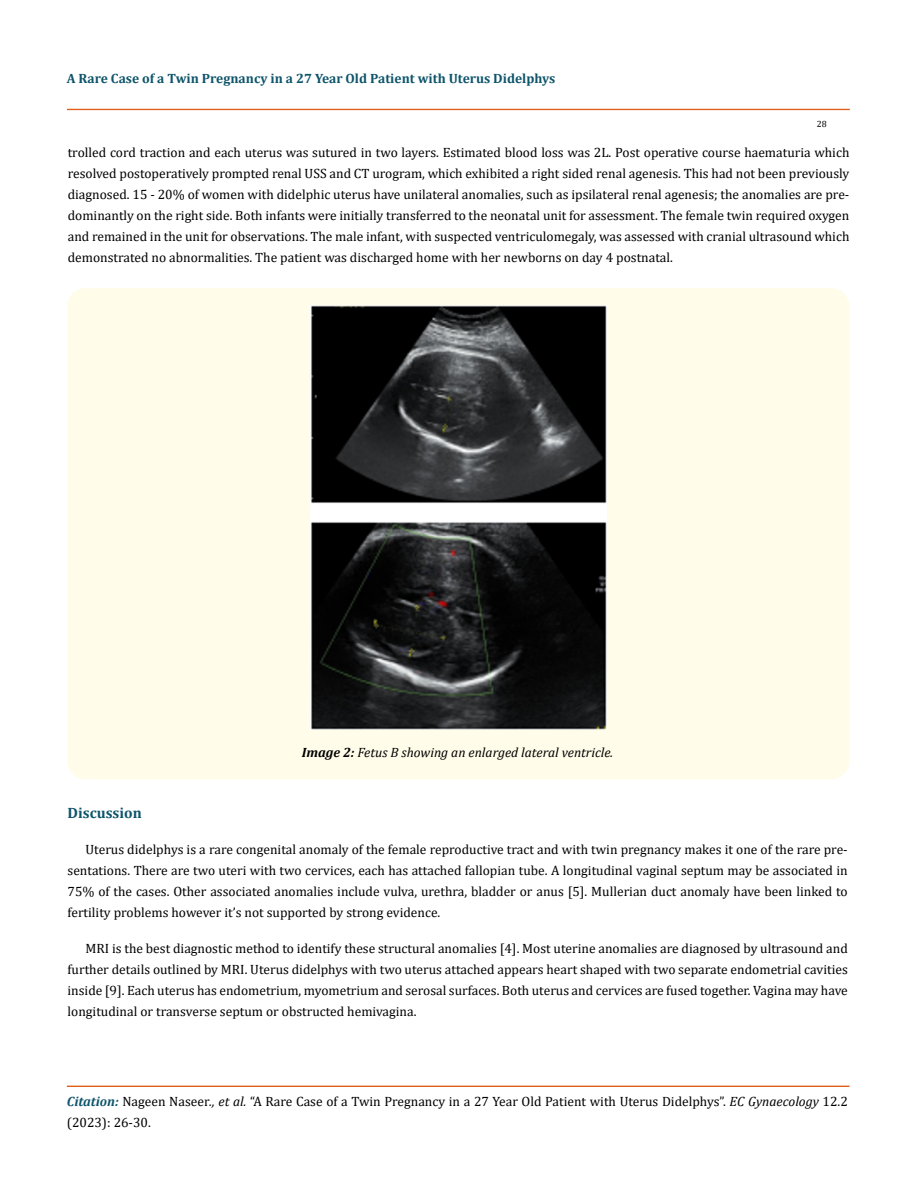
<style>
.page{position:relative;width:917px;height:1190px;background:#fff}
.page>*{position:absolute;margin:0;border:0;box-sizing:border-box;transform-origin:0 0}
.t1{font:700 15px "Cambria";color:#0e546a}
.t2{font:13.5px/21px "Cambria";color:#000;text-align:justify}
.t3{font:700 13.5px "Cambria";color:#0e546a}
.t4{font:italic 13.5px "Cambria";color:#000}
.t5{font:9px "Cambria";color:#000}
.s1{font-weight:700}
.s2{font-weight:700;font-style:italic;color:#0e546a}
.s3{font-style:italic}
</style>
<div class="page">
<div style="left:67px;top:109px;width:782px;height:1px;border:1px solid #e05d1a"></div>
<div style="left:67px;top:1086px;width:782px;height:1px;border:1px solid #e05d1a"></div>
<div style="left:67px;top:288px;width:782px;height:491px;background:#fffde9;border-radius:18px"></div>
<img style="left:311px;top:306px;width:295px;height:424px">
<p class="t3" style="left:67px;top:69px;width:490px">A Rare Case of a Twin Pregnancy in a 27 Year Old Patient with Uterus Didelphys</p>
<p class="t5" style="left:816px;top:118px;width:11px">28</p>
<p class="t2" style="left:68px;top:142px;width:783px">trolled cord traction and each uterus was sutured in two layers. Estimated blood loss was 2L. Post operative course haematuria which resolved postoperatively prompted renal USS and CT urogram, which exhibited a right sided renal agenesis. This had not been previously diagnosed. 15 - 20% of women with didelphic uterus have unilateral anomalies, such as ipsilateral renal agenesis; the anomalies are pre&shy;dominantly on the right side. Both infants were initially transferred to the neonatal unit for assessment. The female twin required oxygen and remained in the unit for observations. The male infant, with suspected ventriculomegaly, was assessed with cranial ultrasound which demonstrated no abnormalities. The patient was discharged home with her newborns on day 4 postnatal.</p>
<p class="t4" style="left:302px;top:743px;width:313px"><span class="s1">Image 2:</span> Fetus B showing an enlarged lateral ventricle.</p>
<p class="t1" style="left:68px;top:801px;width:76px">Discussion</p>
<p class="t2" style="left:68px;top:838px;width:781px;text-indent:18px">Uterus didelphys is a rare congenital anomaly of the female reproductive tract and with twin pregnancy makes it one of the rare pre&shy;sentations. There are two uteri with two cervices, each has attached fallopian tube. A longitudinal vaginal septum may be associated in 75% of the cases. Other associated anomalies include vulva, urethra, bladder or anus [5]. Mullerian duct anomaly have been linked to fertility problems however it’s not supported by strong evidence.</p>
<p class="t2" style="left:68px;top:937px;width:781px;text-indent:18px">MRI is the best diagnostic method to identify these structural anomalies [4]. Most uterine anomalies are diagnosed by ultrasound and further details outlined by MRI. Uterus didelphys with two uterus attached appears heart shaped with two separate endometrial cavities inside [9]. Each uterus has endometrium, myometrium and serosal surfaces. Both uterus and cervices are fused together. Vagina may have longitudinal or transverse septum or obstructed hemivagina.</p>
<p class="t2" style="left:67px;top:1091px;width:782px"><span class="s2">Citation:</span> Nageen Naseer<span class="s3">., et al.</span> “A Rare Case of a Twin Pregnancy in a 27 Year Old Patient with Uterus Didelphys”. <span class="s3">EC Gynaecology</span> 12.2 (2023): 26-30.</p>
</div>
